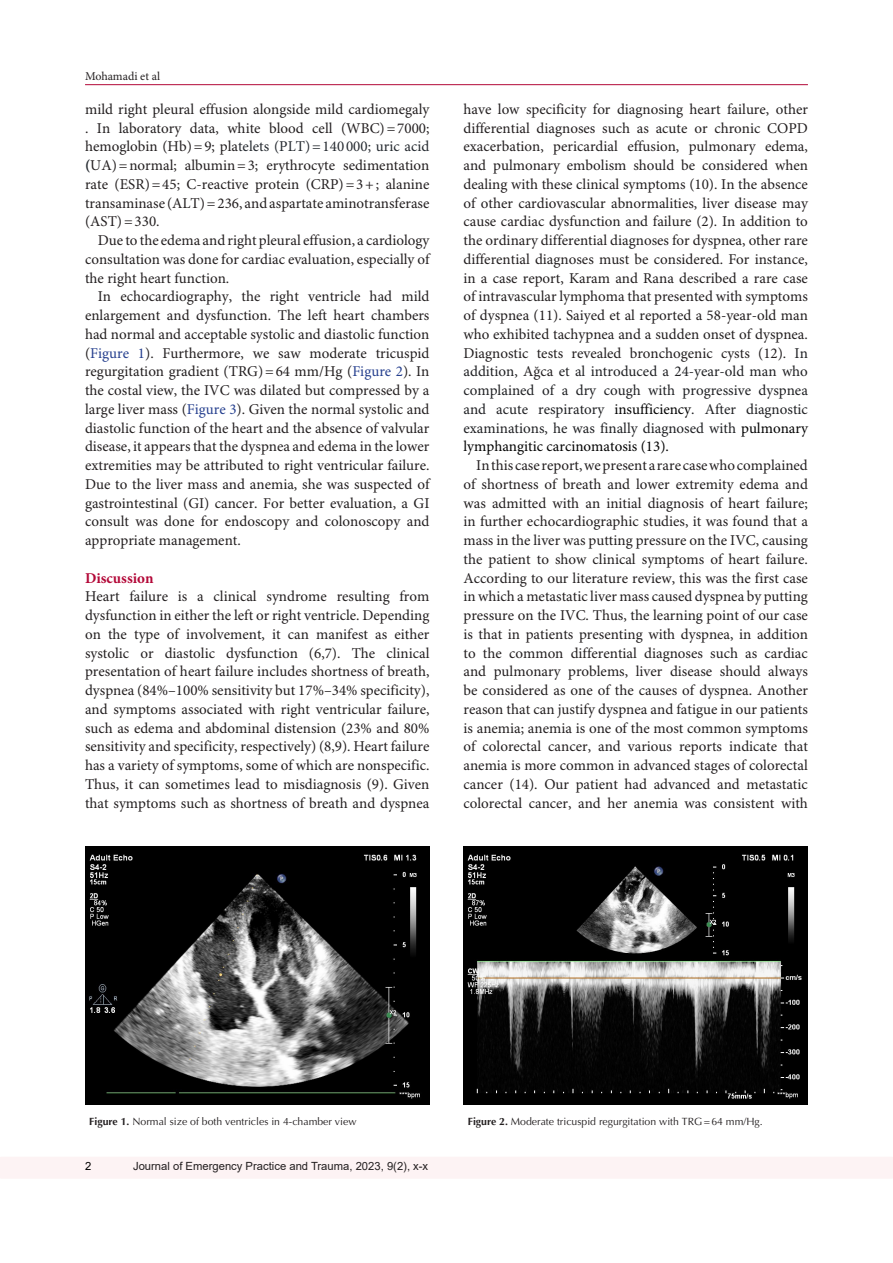
<style>
.page{position:relative;width:893px;height:1263px;background:#fff}
.page>*{position:absolute;margin:0;border:0;box-sizing:border-box;transform-origin:0 0}
.t1{font:15px/18.8px "Minion Pro";color:#231f20;text-align:justify}
.Pa1{font:700 15px "Minion Pro";color:#b30838}
.t2{font:12px "Minion Pro";letter-spacing:-.005em;color:#231f20}
.t3{font:11.25px "Arial";color:#231f20}
.t4{font:11.25px "Arial";color:#000}
.t5{font:10.5px "Optima LT Std";color:#231f20}
.s1{color:#24292f}
.s2{font-weight:700;color:#24292f}
.s3{color:#253f8e}
.s4{color:#202124}
.s5{color:#030303}
.s6{font-weight:700}
</style>
<div class="page">
<hr style="left:85px;top:84px;width:723px;height:1px;background:#b30838">
<div style="left:0;top:1157px;width:893px;height:22px;background:#fdf3f4"></div>
<img style="left:85px;top:846px;width:344px;height:259px">
<img style="left:463px;top:846px;width:345px;height:258px">
<p class="t2" style="left:85px;top:69px;width:77px">Mohamadi et al</p>
<p class="t1" style="left:85px;top:100px;width:346px">mild right pleural effusion alongside mild cardiomegaly . In laboratory data, white blood cell (WBC)=7000; hemoglobin (Hb)=9; pla<span class="s1">telets (PLT)=140 000; uric acid </span><span class="s2">(</span>UA)=normal; albumin=3; erythrocyte sedimentation rate (ESR)=45; C-reactive protein (CRP)=3+; alanine transaminase (ALT)=236, and aspartate aminotransferase (AST)=330.</p>
<p class="t1" style="left:85px;top:231px;width:346px;text-indent:13px">Due to the edema and right pleural effusion, a cardiology consultation was done for cardiac evaluation, especially of the right heart function.</p>
<p class="t1" style="left:85px;top:288px;width:346px;text-indent:13px">In echocardiography, the right ventricle had mild enlargement and dysfunction. The left heart chambers had normal and acceptable systolic and diastolic function (<span class="s3">Figure 1</span>). Furthermore, we saw moderate tricuspid regurgitation gradient (TRG)=64 mm/Hg (<span class="s3">Figure 2</span>). In the costal view, the IVC was dilated but compressed by a large liver mass (<span class="s3">Figure 3</span>). Given the normal systolic and diastolic function of the heart and the absence of valvular disease, it appears that the dyspnea and edema in the lower extremities may be attributed to right ventricular failure.<br>Due to the liver mass and anemia, she was suspected of gastrointestinal (GI) cancer. For better evaluation, a GI consult was done for endoscopy and colonoscopy and appropriate management.</p>
<p class="Pa1" style="left:85px;top:567px;width:70px">Discussion</p>
<p class="t1" style="left:85px;top:588px;width:346px">Heart failure is a clinical syndrome resulting from dysfunction in either the left or right ventricle. Depending on the type of involvement, it can manifest as either systolic or diastolic dysfunction (6,7). The clinical presentation of heart failure includes shortness of breath, dyspnea (84%–100% sensitivity but 17%–34% specificity), and symptoms associated with right ventricular failure, such as edema and abdominal distension (23% and 80% sensitivity and specificity, respectively) (8,9). Heart failure has a variety of symptoms, some of which are nonspecific.<br>Thus, it can sometimes lead to misdiagnosis (9). Given that symptoms such as shortness of breath and dyspnea</p>
<p class="t1" style="left:463px;top:100px;width:346px">have low specificity for diagnosing heart failure, other differential diagnoses such as acute or chronic COPD exacerbation, pericardial effusion, pulmonary edema, and pulmonary embolism should be considered when dealing with these clinical symptoms (10). In the absence of other cardiovascular abnormalities, liver disease may cause cardiac dysfunction and failure (2). In addition to the ordinary differential diagnoses for dyspnea, other rare differential diagnoses must be considered. For instance, in a case report, Karam and Rana described a rare case of intravascular lymphoma that presented with symptoms of dyspnea (11). Saiyed et al reported a 58-year-old man who exhibited tachypnea and a sudden onset of dyspnea.<br>Diagnostic tests revealed bronchogenic cysts (12). <span class="s4">In addition,</span> Ağca <span class="s4">et al introduced a 24-year-old man who complained of a dry cough with progressive dyspnea and acute respiratory</span> <span class="s5">insufficiency</span><span class="s4">. After diagnostic examinations, he was finally diagnosed with</span> <span class="s5">pulmonary lymphangitic carcinomatosis (13).</span></p>
<p class="t1" style="left:463px;top:456px;width:346px;text-indent:13px">In this case report, we present a rare case who complained of shortness of breath and lower extremity edema and was admitted with an initial diagnosis of heart failure; in further echocardiographic studies, it was found that a mass in the liver was putting pressure on the IVC, causing the patient to show clinical symptoms of heart failure.<br>According to our literature review, this was the first case in which a metastatic liver mass caused dyspnea by putting pressure on the IVC. Thus, the learning point of our case is that in patients presenting with dyspnea, in addition to the common differential diagnoses such as cardiac and pulmonary problems, liver disease should always be considered as one of the causes of dyspnea. Another reason that can justify dyspnea and fatigue in our patients is anemia; anemia is one of the most common symptoms of colorectal cancer, and various reports indicate that anemia is more common in advanced stages of colorectal cancer (14). Our patient had advanced and metastatic colorectal cancer, and her anemia was consistent with</p>
<p class="t5" style="left:89px;top:1116px;width:269px"><span class="s6">Figure 1.</span> Normal size of both ventricles in 4-chamber view</p>
<p class="t5" style="left:468px;top:1115px;width:296px"><span class="s6">Figure 2.</span> Moderate tricuspid regurgitation with TRG=64 mm/Hg.</p>
<p class="t4" style="left:85px;top:1158px;width:8px">2</p>
<p class="t3" style="left:133px;top:1158px;width:297px">Journal of Emergency Practice and Trauma, 2023, 9(2), x-x</p>
</div>
